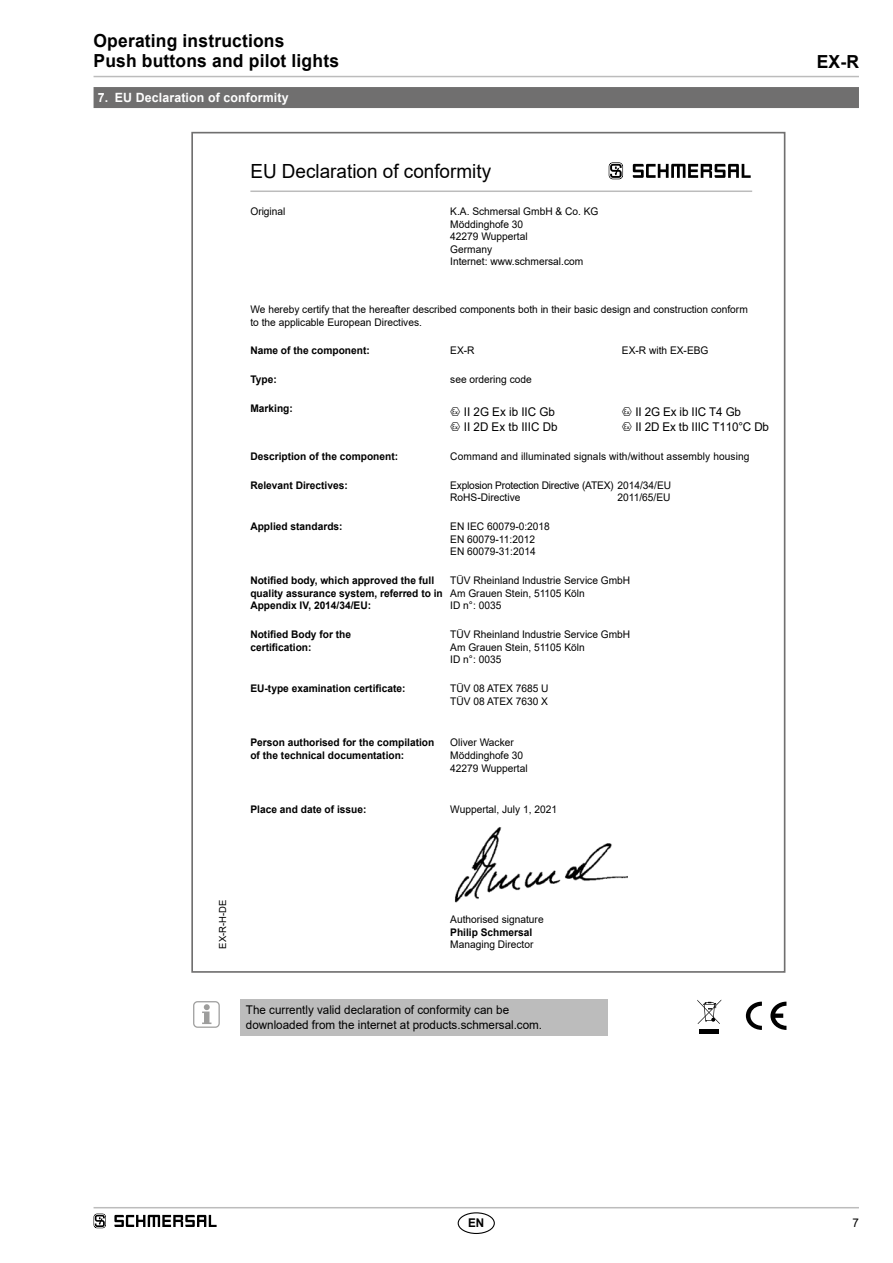
<style>
.page{position:relative;width:893px;height:1263px;background:#fff}
.page>*{position:absolute;margin:0;border:0;box-sizing:border-box;transform-origin:0 0}
.t1{font:19.5px "Arial";color:#000}
.t2{font:700 18px/20.2px "Arial";letter-spacing:.01em;color:#000}
.t3{font:700 12.75px "Arial";letter-spacing:.01em;color:#fff}
.t4{font:12px/15.1px "Arial";color:#000}
.t5{font:700 12px "Arial";color:#000}
.t6{font:10.5px/12.6px "Arial";color:#000}
.t7{font:700 10.5px/12.6px "Arial";color:#000}
.t8{font:10.5px/12.6px "Arial";letter-spacing:-.02em;color:#000}
.t9{font:9.75px "Arial";color:#000}
</style>
<div class="page">
<hr style="left:94px;top:1207px;width:765px;height:1px;background:#bcbcbc">
<hr style="left:94px;top:76px;width:765px;height:1px;background:#bcbcbc">
<div style="left:458px;top:1212px;width:37px;height:22px;border:1px solid #000;border-radius:50%"></div>
<div style="left:241px;top:999px;width:367px;height:37px;background:#bcbcbc"></div>
<svg style="left:202px;top:1004px;width:9px;height:20px"></svg>
<div style="left:193px;top:1001px;width:27px;height:27px;border:1px solid #9d9d9c;border-radius:4px"></div>
<svg style="left:746px;top:1002px;width:16px;height:28px"></svg>
<svg style="left:770px;top:1002px;width:16px;height:28px"></svg>
<div style="left:699px;top:1029px;width:20px;height:5px;background:#000"></div>
<svg style="left:697px;top:1000px;width:24px;height:24px"></svg>
<div style="left:94px;top:87px;width:765px;height:21px;background:#706f6f"></div>
<svg style="left:94px;top:1213px;width:12px;height:15px"></svg>
<svg style="left:114px;top:1215px;width:103px;height:12px"></svg>
<img style="left:454px;top:827px;width:174px;height:76px">
<hr style="left:250px;top:190px;width:502px;height:2px;background:#bcbcbc">
<svg style="left:609px;top:162px;width:14px;height:17px"></svg>
<svg style="left:633px;top:164px;width:118px;height:14px"></svg>
<h2 class="t2" style="left:94px;top:31px;width:247px">Operating instructions<br>Push buttons and pilot lights</h2>
<p class="t3" style="left:98px;top:89px;width:192px">7. EU Declaration of conformity</p>
<h1 class="t1" style="left:250px;top:158px;width:242px">EU Declaration of conformity</h1>
<p class="t6" style="left:250px;top:205px;width:37px">Original</p>
<p class="t6" style="left:450px;top:205px;width:150px">K.A. Schmersal GmbH &amp; Co. KG<br>Möddinghofe 30<br>42279 Wuppertal<br>Germany<br>Internet: www.schmersal.com</p>
<p class="t6" style="left:250px;top:303px;width:499px">We hereby certify that the hereafter described components both in their basic design and construction conform to the applicable European Directives.</p>
<p class="t7" style="left:250px;top:344px;width:121px">Name of the component:</p>
<p class="t6" style="left:450px;top:344px;width:26px">EX-R</p>
<p class="t6" style="left:622px;top:344px;width:88px">EX-R with EX-EBG</p>
<p class="t7" style="left:250px;top:373px;width:28px">Type:</p>
<p class="t6" style="left:450px;top:373px;width:83px">see ordering code</p>
<p class="t7" style="left:250px;top:402px;width:44px">Marking:</p>
<p class="t4" style="left:464px;top:404px;width:95px">II 2G Ex ib IIC Gb<br>II 2D Ex tb IIIC Db</p>
<p class="t4" style="left:635px;top:404px;width:135px">II 2G Ex ib IIC T4 Gb<br>II 2D Ex tb IIIC T110°C Db</p>
<p class="t7" style="left:250px;top:450px;width:149px">Description of the component:</p>
<p class="t6" style="left:450px;top:449px;width:301px">Command and illuminated signals with/without assembly housing</p>
<p class="t7" style="left:250px;top:479px;width:99px">Relevant Directives:</p>
<p class="t8" style="left:450px;top:478px;width:222px">Explosion Protection Directive (ATEX) 2014/34/EU<br>RoHS-Directive</p>
<p class="t6" style="left:617px;top:491px;width:55px">2011/65/EU</p>
<p class="t7" style="left:250px;top:520px;width:94px">Applied standards:</p>
<p class="t6" style="left:450px;top:520px;width:101px">EN IEC 60079-0:2018<br>EN 60079-11:2012<br>EN 60079-31:2014</p>
<p class="t7" style="left:250px;top:574px;width:194px">Notified body, which approved the full quality assurance system, referred to in<br>Appendix IV, 2014/34/EU:</p>
<p class="t6" style="left:450px;top:574px;width:181px">TÜV Rheinland Industrie Service GmbH<br>Am Grauen Stein, 51105 Köln<br>ID n°: 0035</p>
<p class="t7" style="left:250px;top:628px;width:102px">Notified Body for the certification:</p>
<p class="t6" style="left:450px;top:628px;width:181px">TÜV Rheinland Industrie Service GmbH<br>Am Grauen Stein, 51105 Köln<br>ID n°: 0035</p>
<p class="t7" style="left:250px;top:682px;width:157px">EU-type examination certificate:</p>
<p class="t6" style="left:450px;top:682px;width:100px">TÜV 08 ATEX 7685 U<br>TÜV 08 ATEX 7630 X</p>
<p class="t7" style="left:250px;top:737px;width:185px">Person authorised for the compilation of the technical documentation:</p>
<p class="t6" style="left:450px;top:736px;width:79px">Oliver Wacker<br>Möddinghofe 30<br>42279 Wuppertal</p>
<p class="t7" style="left:250px;top:804px;width:118px">Place and date of issue:</p>
<p class="t6" style="left:450px;top:803px;width:108px">Wuppertal, July 1, 2021</p>
<p class="t9" style="left:216px;top:949px;width:50px;rotate:-90deg">EX-R-H-DE</p>
<p class="t6" style="left:450px;top:913px;width:95px">Authorised signature</p>
<p class="t7" style="left:450px;top:926px;width:84px">Philip Schmersal</p>
<p class="t6" style="left:450px;top:938px;width:85px">Managing Director</p>
<p class="t4" style="left:246px;top:1002px;width:298px">The currently valid declaration of conformity can be downloaded from the internet at products.schmersal.com.</p>
<h2 class="t2" style="left:817px;top:52px;width:44px">EX-R</h2>
<p class="t5" style="left:468px;top:1214px;width:18px">EN</p>
<p class="t4" style="left:852px;top:1215px;width:8px">7</p>
</div>
